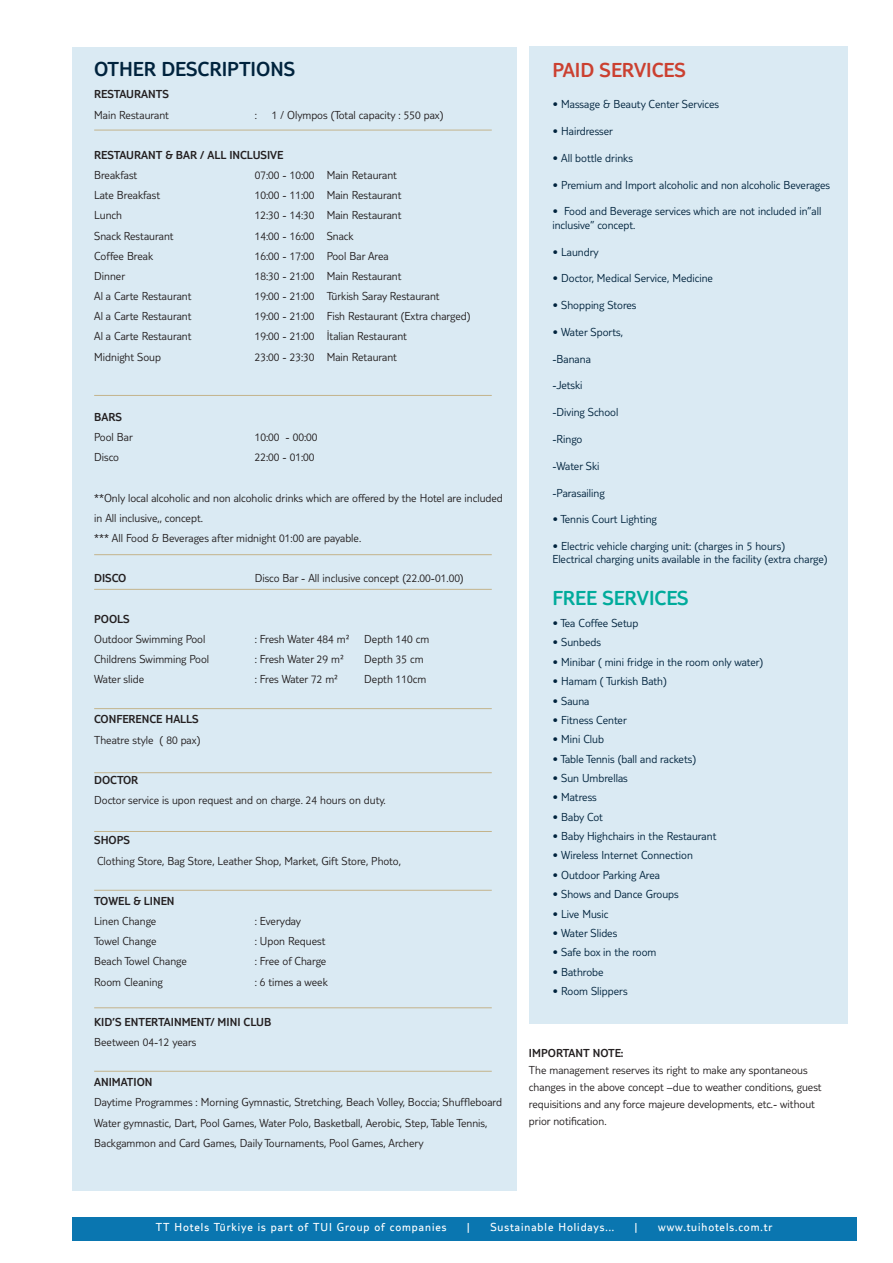
<style>
.page{position:relative;width:893px;height:1263px;background:#fff}
.page>*{position:absolute;margin:0;border:0;box-sizing:border-box;transform-origin:0 0}
.t1{font:300 21px "TUI Type";color:#00233d}
.t2{font:300 21px "TUI Type";color:#cb4030}
.t3{font:300 21px "TUI Type";color:#00ab9b}
.t4{font:300 12px/20.1px "TUI Type";color:#231f20}
.t5{font:300 12px/13.4px "TUI Type";color:#00233d}
.t6{font:300 12px "TUI Type";color:#231f20}
.t7{font:12px "TUI Type";letter-spacing:.08em;color:#fff}
</style>
<div class="page">
<div style="left:72px;top:47px;width:444px;height:1144px;background:#daeaf3"></div>
<div style="left:529px;top:47px;width:319px;height:977px;background:#daeaf3"></div>
<hr style="left:94px;top:130px;width:398px;height:1px;background:#c3b38b">
<hr style="left:94px;top:554px;width:398px;height:1px;background:#c3b38b">
<hr style="left:94px;top:395px;width:398px;height:1px;background:#c3b38b">
<hr style="left:94px;top:589px;width:398px;height:1px;background:#c3b38b">
<hr style="left:94px;top:708px;width:398px;height:1px;background:#c3b38b">
<hr style="left:94px;top:772px;width:398px;height:1px;background:#c3b38b">
<hr style="left:94px;top:831px;width:398px;height:1px;background:#c3b38b">
<hr style="left:94px;top:890px;width:398px;height:1px;background:#c3b38b">
<hr style="left:94px;top:1007px;width:398px;height:1px;background:#c3b38b">
<hr style="left:94px;top:1071px;width:398px;height:1px;background:#c3b38b">
<div style="left:72px;top:1217px;width:784px;height:24px;background:#0a76b0"></div>
<h1 class="t1" style="left:94px;top:57px;width:203px">OTHER DESCRIPTIONS</h1>
<h1 class="t2" style="left:552px;top:58px;width:135px">PAID SERVICES</h1>
<p class="t6" style="left:94px;top:88px;width:76px">RESTAURANTS</p>
<p class="t4" style="left:94px;top:104px;width:76px">Main Restaurant</p>
<p class="t4" style="left:255px;top:104px;width:4px">:</p>
<p class="t4" style="left:272px;top:104px;width:173px">1 / Olympos (Total capacity : 550 pax)</p>
<p class="t6" style="left:94px;top:148px;width:191px">RESTAURANT &amp; BAR / ALL INCLUSIVE</p>
<p class="t4" style="left:94px;top:165px;width:45px">Breakfast</p>
<p class="t4" style="left:255px;top:165px;width:144px">07:00 - 10:00 Main Retaurant</p>
<p class="t4" style="left:94px;top:185px;width:67px">Late Breakfast</p>
<p class="t4" style="left:255px;top:185px;width:148px">10:00 - 11:00 Main Restaurant</p>
<p class="t4" style="left:94px;top:205px;width:29px">Lunch</p>
<p class="t4" style="left:255px;top:205px;width:148px">12:30 - 14:30 Main Restaurant</p>
<p class="t4" style="left:94px;top:225px;width:81px">Snack Restaurant</p>
<p class="t4" style="left:255px;top:225px;width:100px">14:00 - 16:00 Snack</p>
<p class="t4" style="left:94px;top:245px;width:61px">Coffee Break</p>
<p class="t4" style="left:255px;top:245px;width:136px">16:00 - 17:00 Pool Bar Area</p>
<p class="t4" style="left:94px;top:266px;width:32px">Dinner</p>
<p class="t4" style="left:255px;top:266px;width:148px">18:30 - 21:00 Main Restaurant</p>
<p class="t4" style="left:94px;top:286px;width:99px">Al a Carte Restaurant</p>
<p class="t4" style="left:255px;top:286px;width:186px">19:00 - 21:00 Türkish Saray Restaurant</p>
<p class="t4" style="left:94px;top:306px;width:99px">Al a Carte Restaurant</p>
<p class="t4" style="left:255px;top:306px;width:217px">19:00 - 21:00 Fish Restaurant (Extra charged)</p>
<p class="t4" style="left:94px;top:326px;width:99px">Al a Carte Restaurant</p>
<p class="t4" style="left:255px;top:326px;width:154px">19:00 - 21:00 İtalian Restaurant</p>
<p class="t4" style="left:94px;top:346px;width:68px">Midnight Soup</p>
<p class="t4" style="left:255px;top:346px;width:144px">23:00 - 23:30 Main Retaurant</p>
<p class="t6" style="left:94px;top:410px;width:29px">BARS</p>
<p class="t4" style="left:94px;top:427px;width:40px">Pool Bar</p>
<p class="t4" style="left:255px;top:427px;width:64px">10:00 - 00:00</p>
<p class="t4" style="left:94px;top:447px;width:26px">Disco</p>
<p class="t4" style="left:255px;top:447px;width:61px">22:00 - 01:00</p>
<p class="t4" style="left:94px;top:487px;width:410px">**Only local alcoholic and non alcoholic drinks which are offered by the Hotel are included in All inclusive,, concept.<br>*** All Food &amp; Beverages after midnight 01:00 are payable.</p>
<p class="t6" style="left:94px;top:571px;width:34px">DISCO</p>
<p class="t4" style="left:255px;top:568px;width:211px">Disco Bar - All inclusive concept (22.00-01.00)</p>
<p class="t6" style="left:94px;top:612px;width:37px">POOLS</p>
<p class="t4" style="left:94px;top:628px;width:113px">Outdoor Swimming Pool</p>
<p class="t4" style="left:255px;top:628px;width:176px">: Fresh Water 484 m² Depth 140 cm</p>
<p class="t4" style="left:94px;top:649px;width:117px">Childrens Swimming Pool</p>
<p class="t4" style="left:255px;top:649px;width:91px">: Fresh Water 29 m²</p>
<p class="t4" style="left:364px;top:649px;width:61px">Depth 35 cm</p>
<p class="t4" style="left:94px;top:669px;width:51px">Water slide</p>
<p class="t4" style="left:255px;top:669px;width:85px">: Fres Water 72 m²</p>
<p class="t4" style="left:364px;top:669px;width:64px">Depth 110cm</p>
<p class="t6" style="left:94px;top:712px;width:106px">CONFERENCE HALLS</p>
<p class="t4" style="left:94px;top:729px;width:108px">Theatre style ( 80 pax)</p>
<p class="t6" style="left:94px;top:773px;width:46px">DOCTOR</p>
<p class="t4" style="left:94px;top:790px;width:293px">Doctor service is upon request and on charge. 24 hours on duty.</p>
<p class="t6" style="left:94px;top:833px;width:37px">SHOPS</p>
<p class="t4" style="left:97px;top:850px;width:305px">Clothing Store, Bag Store, Leather Shop, Market, Gift Store, Photo,</p>
<p class="t6" style="left:94px;top:894px;width:82px">TOWEL &amp; LINEN</p>
<p class="t4" style="left:94px;top:911px;width:64px">Linen Change</p>
<p class="t4" style="left:255px;top:911px;width:48px">: Everyday</p>
<p class="t4" style="left:94px;top:931px;width:64px">Towel Change</p>
<p class="t4" style="left:255px;top:931px;width:72px">: Upon Request</p>
<p class="t4" style="left:94px;top:951px;width:94px">Beach Towel Change</p>
<p class="t4" style="left:255px;top:951px;width:73px">: Free of Charge</p>
<p class="t4" style="left:94px;top:971px;width:70px">Room Cleaning</p>
<p class="t4" style="left:255px;top:971px;width:75px">: 6 times a week</p>
<p class="t6" style="left:94px;top:1015px;width:179px">KID’S ENTERTAINMENT/ MINI CLUB</p>
<p class="t4" style="left:94px;top:1032px;width:104px">Beetween 04-12 years</p>
<p class="t6" style="left:94px;top:1075px;width:60px">ANIMATION</p>
<p class="t4" style="left:94px;top:1092px;width:409px">Daytime Programmes : Morning Gymnastic, Stretching, Beach Volley, Boccia; Shuffleboard<br>Water gymnastic, Dart, Pool Games, Water Polo, Basketball, Aerobic, Step, Table Tennis,<br>Backgammon and Card Games, Daily Tournaments, Pool Games, Archery</p>
<p class="t5" style="left:552px;top:97px;width:168px">• Massage &amp; Beauty Center Services</p>
<p class="t5" style="left:552px;top:124px;width:62px">• Hairdresser</p>
<p class="t5" style="left:552px;top:151px;width:82px">• All bottle drinks</p>
<p class="t5" style="left:552px;top:178px;width:279px">• Premium and Import alcoholic and non alcoholic Beverages</p>
<p class="t5" style="left:552px;top:204px;width:271px">• Food and Beverage services which are not included in”all inclusive” concept.</p>
<p class="t5" style="left:552px;top:245px;width:48px">• Laundry</p>
<p class="t5" style="left:552px;top:271px;width:162px">• Doctor, Medical Service, Medicine</p>
<p class="t5" style="left:552px;top:298px;width:86px">• Shopping Stores</p>
<p class="t5" style="left:552px;top:325px;width:72px">• Water Sports,</p>
<p class="t5" style="left:552px;top:352px;width:40px">-Banana</p>
<p class="t5" style="left:552px;top:378px;width:32px">-Jetski</p>
<p class="t5" style="left:552px;top:405px;width:68px">-Diving School</p>
<p class="t5" style="left:552px;top:432px;width:32px">-Ringo</p>
<p class="t5" style="left:552px;top:459px;width:49px">-Water Ski</p>
<p class="t5" style="left:552px;top:486px;width:54px">-Parasailing</p>
<p class="t5" style="left:552px;top:512px;width:106px">• Tennis Court Lighting</p>
<p class="t5" style="left:552px;top:539px;width:277px">• Electric vehicle charging unit: (charges in 5 hours)<br>Electrical charging units available in the facility (extra charge)</p>
<h1 class="t3" style="left:552px;top:586px;width:138px">FREE SERVICES</h1>
<p class="t5" style="left:552px;top:616px;width:87px">• Tea Coffee Setup</p>
<p class="t5" style="left:552px;top:636px;width:50px">• Sunbeds</p>
<p class="t5" style="left:552px;top:655px;width:212px">• Minibar ( mini fridge in the room only water)</p>
<p class="t5" style="left:552px;top:674px;width:116px">• Hamam ( Turkish Bath)</p>
<p class="t5" style="left:552px;top:694px;width:39px">• Sauna</p>
<p class="t5" style="left:552px;top:713px;width:76px">• Fitness Center</p>
<p class="t5" style="left:552px;top:732px;width:53px">• Mini Club</p>
<p class="t5" style="left:552px;top:752px;width:145px">• Table Tennis (ball and rackets)</p>
<p class="t5" style="left:552px;top:771px;width:77px">• Sun Umbrellas</p>
<p class="t5" style="left:552px;top:790px;width:46px">• Matress</p>
<p class="t5" style="left:552px;top:810px;width:52px">• Baby Cot</p>
<p class="t5" style="left:552px;top:829px;width:166px">• Baby Highchairs in the Restaurant</p>
<p class="t5" style="left:552px;top:848px;width:142px">• Wireless Internet Connection</p>
<p class="t5" style="left:552px;top:868px;width:109px">• Outdoor Parking Area</p>
<p class="t5" style="left:552px;top:887px;width:128px">• Shows and Dance Groups</p>
<p class="t5" style="left:552px;top:907px;width:57px">• Live Music</p>
<p class="t5" style="left:552px;top:926px;width:66px">• Water Slides</p>
<p class="t5" style="left:552px;top:945px;width:106px">• Safe box in the room</p>
<p class="t5" style="left:552px;top:965px;width:53px">• Bathrobe</p>
<p class="t5" style="left:552px;top:984px;width:77px">• Room Slippers</p>
<p class="t6" style="left:529px;top:1046px;width:96px">IMPORTANT NOTE:</p>
<p class="t4" style="left:529px;top:1061px;width:294px;line-height:17.1px">The management reserves its right to make any spontaneous changes in the above concept –due to weather conditions, guest requisitions and any force majeure developments, etc.- without prior notification.</p>
<p class="t7" style="left:156px;top:1220px;width:292px">TT Hotels Türkiye is part of TUI Group of companies</p>
<p class="t7" style="left:467px;top:1220px;width:4px">|</p>
<p class="t7" style="left:490px;top:1220px;width:125px">Sustainable Holidays...</p>
<p class="t7" style="left:635px;top:1220px;width:4px">|</p>
<p class="t7" style="left:658px;top:1220px;width:116px">www.tuihotels.com.tr</p>
</div>
